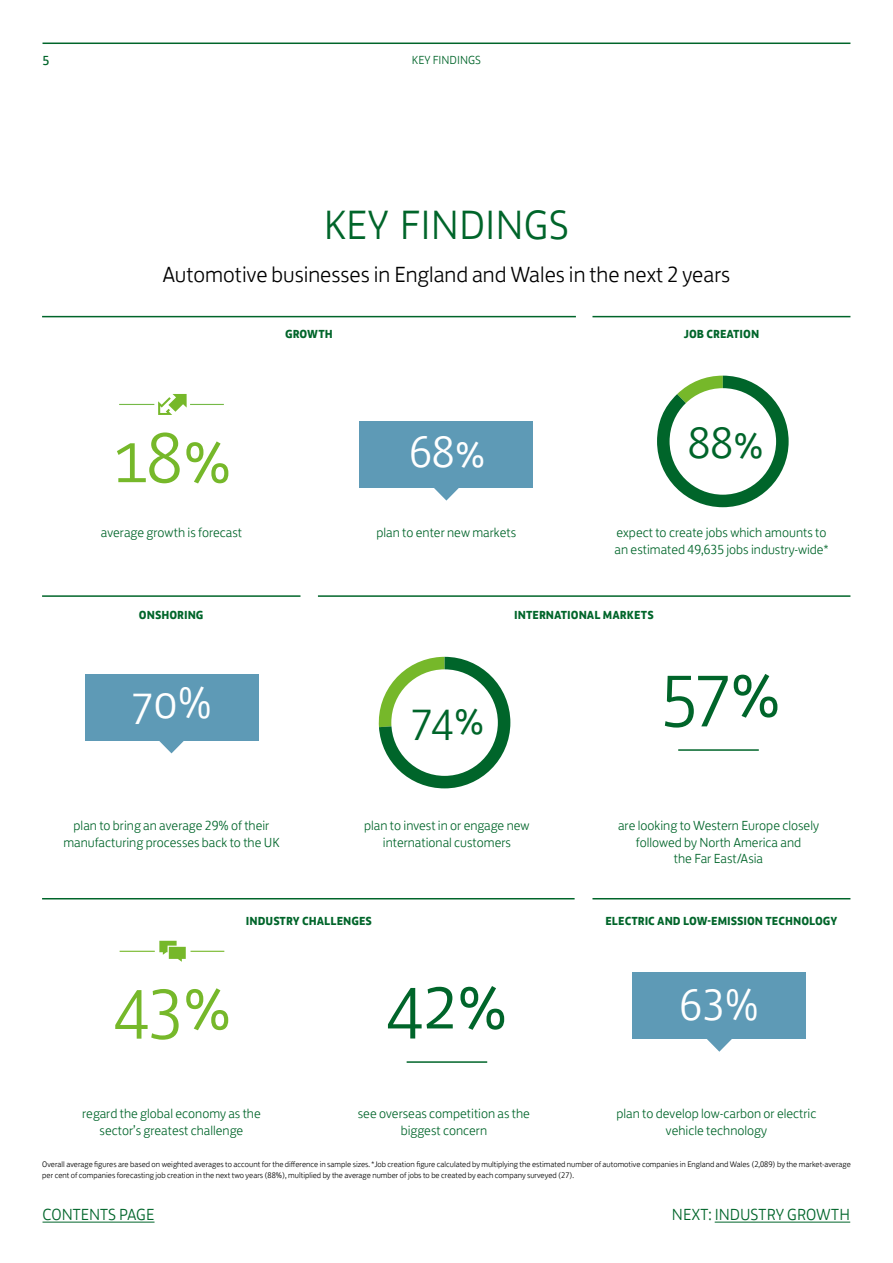
<style>
.page{position:relative;width:893px;height:1263px;background:#fff}
.page>*{position:absolute;margin:0;border:0;box-sizing:border-box;transform-origin:0 0}
.t1{font:300 75px "Lloyds Bank Jack";color:#00652a}
.t2{font:300 72px "Lloyds Bank Jack";color:#76b82a}
.t3{font:300 45px "Lloyds Bank Jack";color:#fff}
.t4{font:300 45px "Lloyds Bank Jack";color:#00652a}
.t5{font:300 42px "Lloyds Bank Jack";color:#00652a}
.t6{font:300 22.5px "Lloyds Bank Jack";color:#000}
.t7{font:300 16.5px "Lloyds Bank Jack";color:#00652a}
.t8{font:300 13.5px/16.5px "Lloyds Bank Jack";color:#00652a;text-align:center}
.t9{font:13.5px "Lloyds Bank Jack";color:#00652a}
.t10{font:700 12px "Lloyds Bank Jack";color:#00652a}
.t11{font:300 12px "Lloyds Bank Jack";color:#00652a}
.t12{font:300 8.25px/10.5px "Lloyds Bank Jack";color:#000}
</style>
<div class="page">
<hr style="left:43px;top:43px;width:807px;height:1px;background:#00652a">
<hr style="left:42px;top:316px;width:534px;height:1px;background:#00652a">
<hr style="left:592px;top:316px;width:258px;height:1px;background:#00652a">
<hr style="left:592px;top:898px;width:258px;height:1px;background:#00652a">
<hr style="left:42px;top:595px;width:258px;height:2px;background:#00652a">
<hr style="left:318px;top:595px;width:532px;height:2px;background:#00652a">
<hr style="left:42px;top:898px;width:533px;height:1px;background:#00652a">
<hr style="left:678px;top:749px;width:81px;height:2px;background:#00652a">
<hr style="left:407px;top:1061px;width:80px;height:2px;background:#00652a">
<svg style="left:157px;top:740px;width:29px;height:13px"></svg>
<div style="left:85px;top:674px;width:173px;height:66px;background:#5e9ab6"></div>
<svg style="left:705px;top:1038px;width:29px;height:14px"></svg>
<div style="left:633px;top:972px;width:173px;height:66px;background:#5e9ab6"></div>
<svg style="left:432px;top:487px;width:29px;height:14px"></svg>
<div style="left:360px;top:421px;width:173px;height:66px;background:#5e9ab6"></div>
<hr style="left:120px;top:951px;width:35px;height:1px;background:#76b82a">
<hr style="left:191px;top:951px;width:33px;height:1px;background:#76b82a">
<svg style="left:159px;top:941px;width:27px;height:21px"></svg>
<hr style="left:119px;top:404px;width:35px;height:1px;background:#75b947">
<hr style="left:190px;top:404px;width:34px;height:1px;background:#75b947">
<svg style="left:158px;top:394px;width:29px;height:21px"></svg>
<svg style="left:657px;top:376px;width:132px;height:131px"></svg>
<div style="left:670px;top:388px;width:106px;height:107px;background:#fff;border-radius:50%"></div>
<svg style="left:378px;top:657px;width:132px;height:131px"></svg>
<div style="left:391px;top:669px;width:107px;height:107px;background:#fff;border-radius:50%"></div>
<hr style="left:715px;top:1222px;width:135px;height:1px;background:#00652a">
<hr style="left:43px;top:1222px;width:112px;height:1px;background:#00652a">
<p class="t9" style="left:43px;top:50px;width:9px">5</p>
<p class="t11" style="left:412px;top:51px;width:71px">KEY FINDINGS</p>
<h3 class="t5" style="left:324px;top:191px;width:247px">KEY FINDINGS</h3>
<h3 class="t6" style="left:162px;top:257px;width:569px">Automotive businesses in England and Wales in the next 2 years</h3>
<p class="t10" style="left:285px;top:323px;width:49px">GROWTH</p>
<p class="t10" style="left:684px;top:323px;width:77px">JOB CREATION</p>
<h2 class="t2" style="left:113px;top:400px;width:121px">18%</h2>
<h3 class="t3" style="left:409px;top:416px;width:78px">68%</h3>
<h3 class="t4" style="left:688px;top:406px;width:77px">88%</h3>
<p class="t8" style="left:101px;top:523px;width:143px">average growth is forecast</p>
<p class="t8" style="left:376px;top:523px;width:141px">plan to enter new markets</p>
<p class="t8" style="left:615px;top:523px;width:215px;text-align:left">expect to create jobs which amounts to an estimated 49,635 jobs industry-wide*</p>
<p class="t10" style="left:139px;top:605px;width:66px">ONSHORING</p>
<p class="t10" style="left:514px;top:605px;width:141px">INTERNATIONAL MARKETS</p>
<h3 class="t3" style="left:131px;top:667px;width:82px">70%</h3>
<h3 class="t4" style="left:410px;top:683px;width:76px">74%</h3>
<h1 class="t1" style="left:662px;top:631px;width:121px">57%</h1>
<p class="t8" style="left:63px;top:816px;width:218px">plan to bring an average 29% of their manufacturing processes back to the UK</p>
<p class="t8" style="left:364px;top:816px;width:167px">plan to invest in or engage new international customers</p>
<p class="t8" style="left:618px;top:816px;width:202px">are looking to Western Europe closely followed by North America and<br>the Far East/Asia</p>
<p class="t10" style="left:246px;top:911px;width:128px">INDUSTRY CHALLENGES</p>
<p class="t10" style="left:605px;top:911px;width:234px">ELECTRIC AND LOW-EMISSION TECHNOLOGY</p>
<h2 class="t2" style="left:113px;top:947px;width:120px">43%</h2>
<h1 class="t1" style="left:386px;top:943px;width:124px">42%</h1>
<h3 class="t3" style="left:680px;top:969px;width:81px">63%</h3>
<p class="t8" style="left:82px;top:1104px;width:180px">regard the global economy as the sector’s greatest challenge</p>
<p class="t8" style="left:358px;top:1104px;width:174px">see overseas competition as the biggest concern</p>
<p class="t8" style="left:616px;top:1104px;width:201px">plan to develop low-carbon or electric vehicle technology</p>
<p class="t12" style="left:42px;top:1158px;width:810px">Overall average figures are based on weighted averages to account for the difference in sample sizes. *Job creation figure calculated by multiplying the estimated number of automotive companies in England and Wales (2,089) by the market-average per cent of companies forecasting job creation in the next two years (88%), multiplied by the average number of jobs to be created by each company surveyed (27).</p>
<p class="t7" style="left:43px;top:1202px;width:114px">CONTENTS PAGE</p>
<p class="t7" style="left:672px;top:1202px;width:180px">NEXT: INDUSTRY GROWTH</p>
</div>
